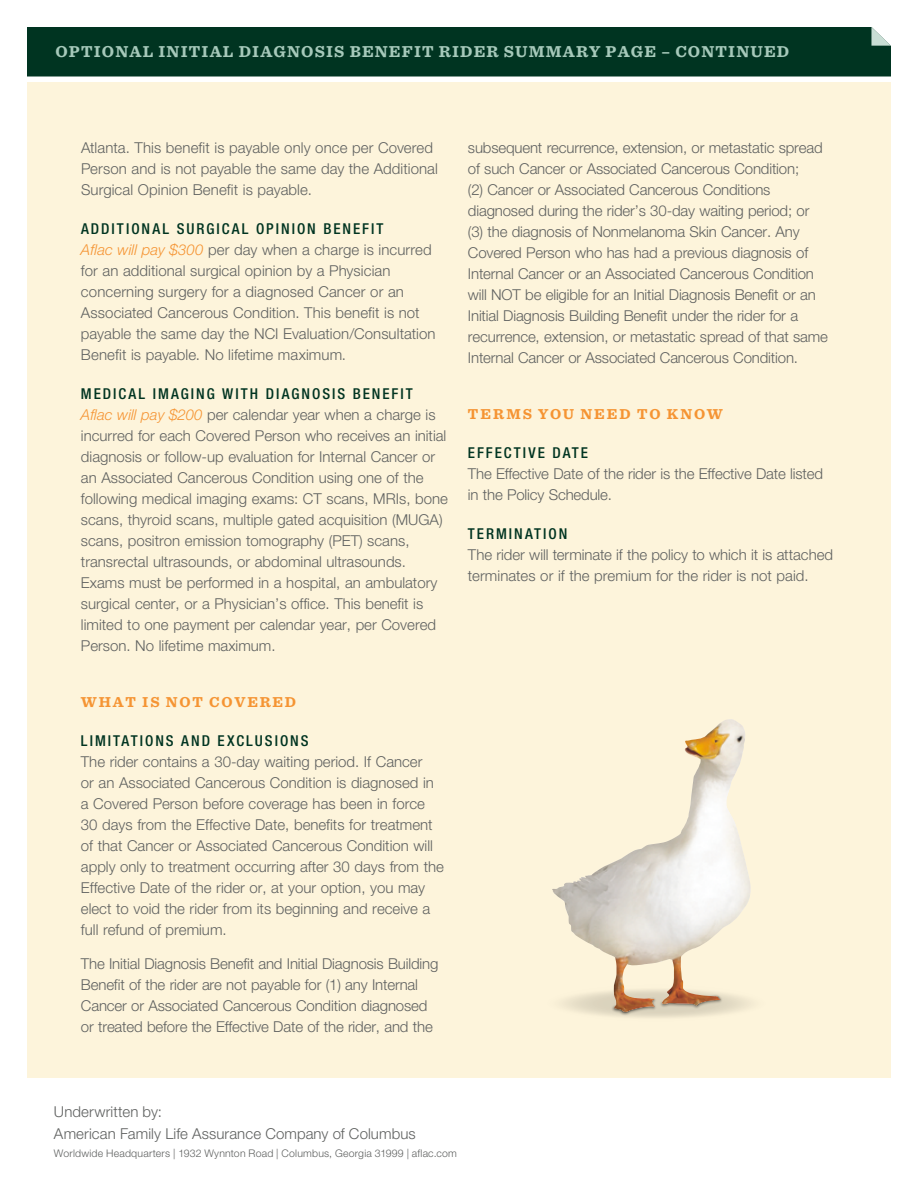
<style>
.page{position:relative;width:918px;height:1188px;background:#fff}
.page>*{position:absolute;margin:0;border:0;box-sizing:border-box;transform-origin:0 0}
.t1{font:700 16.5px "Sentinel";letter-spacing:.07em;color:#a6c9ba}
.t2{font:300 15px/21px "Helvetica Neue CELT";color:#5f6160}
.t3{font:500 condensed 15px "Helvetica Neue LTCE";letter-spacing:.13em;color:#003421}
.t4{font:700 15px "Sentinel";letter-spacing:.12em;color:#f59433}
.t5{font:300 10.5px "Helvetica Neue CELT";letter-spacing:.02em;color:#5f6160}
.s1{font-style:italic;color:#f59433}
</style>
<div class="page">
<div style="left:27px;top:27px;width:864px;height:49px;background:#003421"></div>
<div style="left:27px;top:82px;width:864px;height:996px;background:#fdf4db"></div>
<svg style="left:583px;top:1012px;width:147px;height:6px"></svg>
<svg style="left:726px;top:719px;width:25px;height:293px"></svg>
<img style="left:552px;top:720px;width:174px;height:292px">
<p class="t1" style="left:56px;top:42px;width:74px">OPTIONAL</p>
<p class="t1" style="left:159px;top:42px;width:12px">INITIAL</p>
<p class="t1" style="left:239px;top:42px;width:87px">DIAGNOSIS</p>
<p class="t1" style="left:350px;top:42px;width:13px">BENEFIT</p>
<p class="t1" style="left:439px;top:42px;width:276px">RIDER SUMMARY PAGE – CONTIN</p>
<p class="t1" style="left:751px;top:42px;width:40px">UED</p>
<p class="t2" style="left:81px;top:137px;width:358px">Atlanta. This benefit is payable only once per Covered<br>Person and is not payable the same day the Additional<br>Surgical Opinion Benefit is payable.</p>
<p class="t3" style="left:81px;top:220px;width:11px">ADD</p>
<p class="t3" style="left:112px;top:220px;width:273px">ITIONAL SURGICAL OPINION BENEFIT</p>
<p class="t2" style="left:81px;top:239px;width:356px"><span class="s1">Aflac will pay $300</span> per day when a charge is incurred for an additional surgical opinion by a Physician concerning surgery for a diagnosed Cancer or an Associated Cancerous Condition. This benefit is not payable the same day the NCI Evaluation/Consultation Benefit is payable. No lifetime maximum.</p>
<p class="t3" style="left:81px;top:385px;width:333px">MEDICAL IMAGING WITH DIAGNOSIS BENEFIT</p>
<p class="t2" style="left:81px;top:404px;width:368px"><span class="s1">Aflac will pay $200</span> per calendar year when a charge is incurred for each Covered Person who receives an initial diagnosis or follow-up evaluation for Internal Cancer or an Associated Cancerous Condition using one of the following medical imaging exams: CT scans, MRIs, bone scans, thyroid scans, multiple gated acquisition (MUGA) scans, positron emission tomography (PET) scans, transrectal ultrasounds, or abdominal ultrasounds.<br>Exams must be performed in a hospital, an ambulatory surgical center, or a Physician’s office. This benefit is limited to one payment per calendar year, per Covered Person. No lifetime maximum.</p>
<p class="t4" style="left:81px;top:692px;width:214px">WHAT IS NOT COVERED</p>
<p class="t3" style="left:81px;top:731px;width:229px">LIMITATIONS AND EXCLUSIONS</p>
<p class="t2" style="left:81px;top:751px;width:365px">The rider contains a 30-day waiting period. If Cancer<br>or an Associated Cancerous Condition is diagnosed in a Covered Person before coverage has been in force 30 days from the Effective Date, benefits for treatment of that Cancer or Associated Cancerous Condition will apply only to treatment occurring after 30 days from the Effective Date of the rider or, at your option, you may elect to void the rider from its beginning and receive a full refund of premium.</p>
<p class="t2" style="left:81px;top:953px;width:359px">The Initial Diagnosis Benefit and Initial Diagnosis Building Benefit of the rider are not payable for (1) any Internal Cancer or Associated Cancerous Condition diagnosed or treated before the Effective Date of the rider, and the</p>
<p class="t2" style="left:468px;top:137px;width:362px">subsequent recurrence, extension, or metastatic spread of such Cancer or Associated Cancerous Condition;<br>(2) Cancer or Associated Cancerous Conditions diagnosed during the rider’s 30-day waiting period; or (3) the diagnosis of Nonmelanoma Skin Cancer. Any Covered Person who has had a previous diagnosis of Internal Cancer or an Associated Cancerous Condition will NOT be eligible for an Initial Diagnosis Benefit or an Initial Diagnosis Building Benefit under the rider for a recurrence, extension, or metastatic spread of that same Internal Cancer or Associated Cancerous Condition.</p>
<p class="t4" style="left:468px;top:404px;width:84px">TERMS YOU</p>
<p class="t4" style="left:580px;top:404px;width:129px">NEED TO KNOW</p>
<p class="t3" style="left:468px;top:443px;width:122px">EFFECTIVE DATE</p>
<p class="t2" style="left:468px;top:463px;width:357px">The Effective Date of the rider is the Effective Date listed in the Policy Schedule.</p>
<p class="t3" style="left:468px;top:524px;width:101px">TERMINATION</p>
<p class="t2" style="left:468px;top:544px;width:367px">The rider will terminate if the policy to which it is attached terminates or if the premium for the rider is not paid.</p>
<p class="t2" style="left:54px;top:1100px;width:363px;line-height:22.5px">Underwritten by:<br>American Family Life Assurance Company of Columbus</p>
<p class="t5" style="left:54px;top:1147px;width:405px">Worldwide Headquarters | 1932 Wynnton Road | Columbus, Georgia 31999 | aflac.com</p>
</div>
